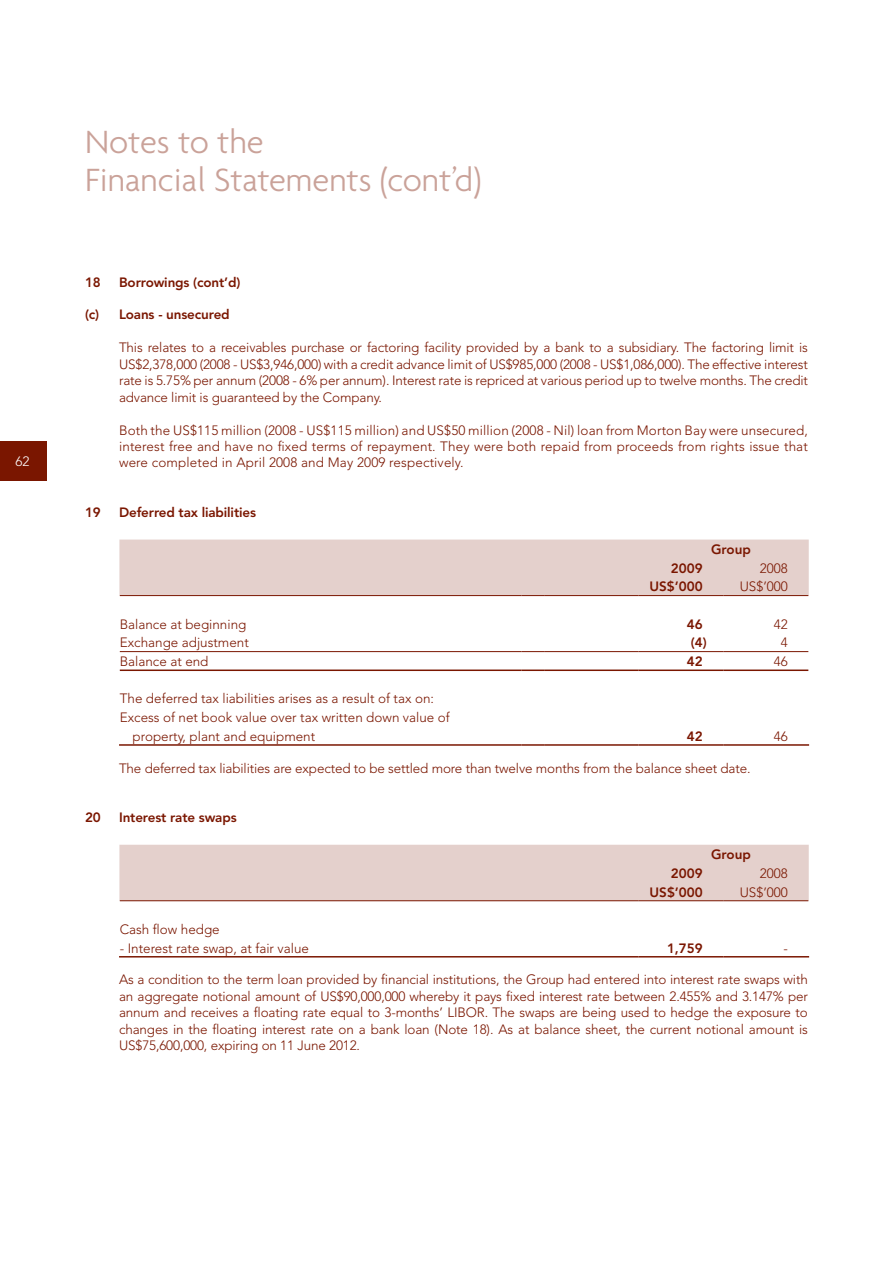
<style>
.page{position:relative;width:893px;height:1263px;background:#fff}
.page>*{position:absolute;margin:0;border:0;box-sizing:border-box;transform-origin:0 0}
.t1{font:300 34.8px/37.2px "Agenda";color:#caa299}
.t2{font:300 13.5px/16.5px "Avenir LT Std";color:#7a1600;text-align:justify}
.t3{font:800 13.5px "Avenir LT Std";letter-spacing:-.01em;color:#7a1600}
.t4{font:300 13.5px "Avenir LT Std";color:#fff}
</style>
<div class="page">
<div style="left:0;top:441px;width:47px;height:39px;background:#7a1600"></div>
<hr style="left:120px;top:651px;width:402px;height:1px;background:#7a1600">
<svg style="left:522px;top:651px;width:22px;height:1px"></svg>
<hr style="left:544px;top:651px;width:95px;height:1px;background:#7a1600">
<hr style="left:639px;top:651px;width:85px;height:1px;background:#7a1600">
<hr style="left:724px;top:651px;width:84px;height:1px;background:#7a1600">
<hr style="left:120px;top:669px;width:402px;height:2px;background:#7a1600">
<hr style="left:522px;top:669px;width:22px;height:2px;background:#7a1600">
<hr style="left:544px;top:669px;width:95px;height:2px;background:#7a1600">
<hr style="left:639px;top:669px;width:85px;height:2px;background:#7a1600">
<hr style="left:724px;top:669px;width:84px;height:2px;background:#7a1600">
<hr style="left:119px;top:744px;width:403px;height:2px;background:#7a1600">
<hr style="left:522px;top:744px;width:22px;height:2px;background:#7a1600">
<hr style="left:544px;top:744px;width:95px;height:2px;background:#7a1600">
<hr style="left:639px;top:744px;width:85px;height:2px;background:#7a1600">
<hr style="left:724px;top:744px;width:85px;height:2px;background:#7a1600">
<div style="left:119px;top:539px;width:690px;height:57px;background:#e4d0cc"></div>
<hr style="left:544px;top:595px;width:95px;height:1px;background:#7a1600">
<hr style="left:639px;top:595px;width:85px;height:1px;background:#7a1600">
<hr style="left:724px;top:595px;width:84px;height:1px;background:#7a1600">
<div style="left:119px;top:845px;width:690px;height:56px;background:#e4d0cc"></div>
<hr style="left:119px;top:956px;width:520px;height:1px;background:#7a1600">
<hr style="left:639px;top:956px;width:85px;height:1px;background:#7a1600">
<hr style="left:724px;top:956px;width:85px;height:1px;background:#7a1600">
<hr style="left:120px;top:900px;width:519px;height:1px;background:#7a1600">
<hr style="left:639px;top:900px;width:85px;height:1px;background:#7a1600">
<hr style="left:724px;top:900px;width:84px;height:1px;background:#7a1600">
<p class="t4" style="left:16px;top:453px;width:16px">62</p>
<h1 class="t1" style="left:85px;top:123px;width:398px">Notes to the<br>Financial Statements (cont’d)</h1>
<p class="t3" style="left:85px;top:274px;width:17px">18</p>
<p class="t3" style="left:119px;top:274px;width:123px">Borrowings (cont’d)</p>
<p class="t3" style="left:85px;top:307px;width:146px">(c) Loans - unsecured</p>
<p class="t2" style="left:119px;top:339px;width:690px">This relates to a receivables purchase or factoring facility provided by a bank to a subsidiary. The factoring limit is US$2,378,000 (2008 - US$3,946,000) with a credit advance limit of US$985,000 (2008 - US$1,086,000). The effective interest rate is 5.75% per annum (2008 - 6% per annum). Interest rate is repriced at various period up to twelve months. The credit advance limit is guaranteed by the Company.</p>
<p class="t2" style="left:119px;top:422px;width:690px">Both the US$115 million (2008 - US$115 million) and US$50 million (2008 - Nil) loan from Morton Bay were unsecured, interest free and have no fixed terms of repayment. They were both repaid from proceeds from rights issue that were completed in April 2008 and May 2009 respectively.</p>
<p class="t3" style="left:85px;top:504px;width:17px">19</p>
<p class="t3" style="left:119px;top:504px;width:138px">Deferred tax liabilities</p>
<p class="t3" style="left:711px;top:541px;width:41px">Group</p>
<p class="t3" style="left:671px;top:560px;width:33px">2009</p>
<p class="t2" style="left:760px;top:560px;width:29px">2008</p>
<p class="t3" style="left:649px;top:579px;width:55px">US$’000</p>
<p class="t2" style="left:740px;top:578px;width:50px">US$’000</p>
<p class="t2" style="left:120px;top:616px;width:128px">Balance at beginning</p>
<p class="t3" style="left:687px;top:616px;width:17px">46</p>
<p class="t2" style="left:774px;top:616px;width:15px">42</p>
<p class="t2" style="left:120px;top:634px;width:131px">Exchange adjustment</p>
<p class="t3" style="left:691px;top:635px;width:17px">(4)</p>
<p class="t2" style="left:781px;top:634px;width:8px">4</p>
<p class="t2" style="left:120px;top:653px;width:90px">Balance at end</p>
<p class="t3" style="left:687px;top:653px;width:17px">42</p>
<p class="t2" style="left:774px;top:653px;width:15px">46</p>
<p class="t2" style="left:120px;top:690px;width:316px">The deferred tax liabilities arises as a result of tax on:</p>
<p class="t2" style="left:120px;top:709px;width:331px">Excess of net book value over tax written down value of</p>
<p class="t2" style="left:133px;top:728px;width:184px">property, plant and equipment</p>
<p class="t3" style="left:687px;top:728px;width:17px">42</p>
<p class="t2" style="left:774px;top:728px;width:15px">46</p>
<p class="t2" style="left:119px;top:760px;width:633px">The deferred tax liabilities are expected to be settled more than twelve months from the balance sheet date.</p>
<p class="t3" style="left:85px;top:809px;width:17px">20</p>
<p class="t3" style="left:119px;top:809px;width:119px">Interest rate swaps</p>
<p class="t3" style="left:711px;top:846px;width:41px">Group</p>
<p class="t3" style="left:671px;top:865px;width:33px">2009</p>
<p class="t2" style="left:760px;top:865px;width:29px">2008</p>
<p class="t3" style="left:650px;top:884px;width:55px">US$’000</p>
<p class="t2" style="left:740px;top:884px;width:50px">US$’000</p>
<p class="t2" style="left:120px;top:921px;width:101px">Cash flow hedge</p>
<p class="t2" style="left:120px;top:940px;width:191px">- Interest rate swap, at fair value</p>
<p class="t3" style="left:667px;top:940px;width:37px">1,759</p>
<p class="t2" style="left:783px;top:940px;width:6px">-</p>
<p class="t2" style="left:119px;top:971px;width:690px">As a condition to the term loan provided by financial institutions, the Group had entered into interest rate swaps with an aggregate notional amount of US$90,000,000 whereby it pays fixed interest rate between 2.455% and 3.147% per annum and receives a floating rate equal to 3-months’ LIBOR. The swaps are being used to hedge the exposure to changes in the floating interest rate on a bank loan (Note 18). As at balance sheet, the current notional amount is US$75,600,000, expiring on 11 June 2012.</p>
</div>
